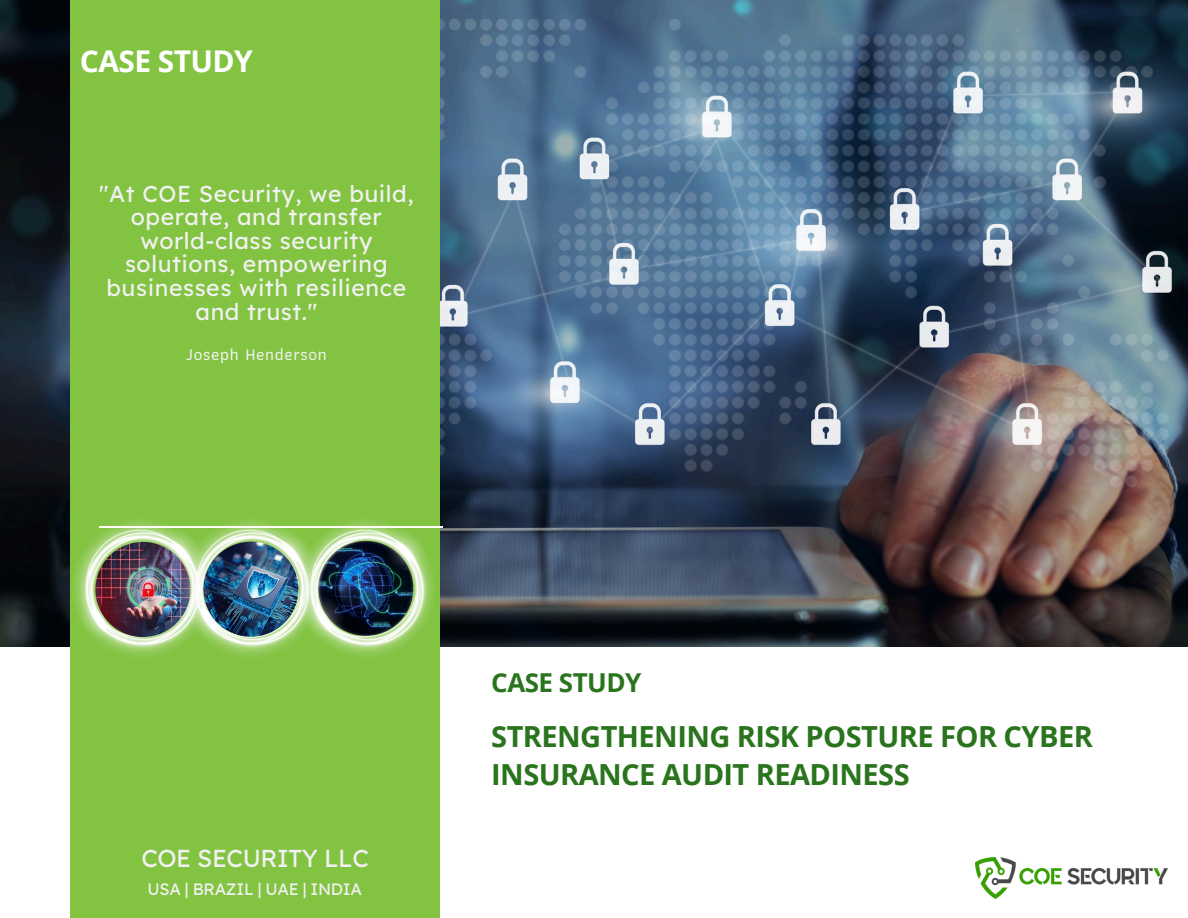
<style>
.page{position:relative;width:1188px;height:918px;background:#fff}
.page>*{position:absolute;margin:0;border:0;box-sizing:border-box;transform-origin:0 0}
.t1{font:700 30px "Open Sans";letter-spacing:-.02em;color:#fff}
.t2{font:700 29.1px/38.2px "Open Sans";letter-spacing:-.02em;color:#29741d}
.t3{font:700 26.1px "Open Sans";letter-spacing:-.02em;color:#29741d}
.t4{font:24.6px "Lexend Deca";letter-spacing:-.02em;color:#f2f1f2}
.t5{font:23.1px/23.7px "Lexend Deca";letter-spacing:.025em;color:#f2f1f2;text-align:center}
.t6{font:500 16.95px "Athiti";letter-spacing:.04em;color:#f2f1f2}
.t7{font:16.5px "Lexend Deca";letter-spacing:-.02em;color:#f2f1f2}
</style>
<div class="page">
<img style="left:0;top:0;width:1188px;height:646px">
<div style="left:71px;top:0;width:368px;height:918px;background:#82c341"></div>
<hr style="left:100px;top:527px;width:342px;height:1px;background:#fff">
<img style="left:68px;top:515px;width:109px;height:152px">
<img style="left:95px;top:542px;width:95px;height:95px;border-radius:50%">
<img style="left:177px;top:520px;width:115px;height:136px">
<img style="left:203px;top:542px;width:95px;height:95px;border-radius:50%">
<img style="left:976px;top:858px;width:192px;height:40px">
<img style="left:292px;top:515px;width:148px;height:152px">
<h3 class="t1" style="left:80px;top:40px;width:174px">CASE STUDY</h3>
<h5 class="t5" style="left:99px;top:181px;width:316px">"At COE Security, we build, operate, and transfer world-class security solutions, empowering businesses with resilience and trust."</h5>
<h2 class="t6" style="left:186px;top:340px;width:142px">Joseph Henderson</h2>
<p class="t4" style="left:141px;top:842px;width:229px">COE SECURITY LLC</p>
<h1 class="t7" style="left:148px;top:879px;width:216px">USA | BRAZIL | UAE | INDIA</h1>
<p class="t3" style="left:491px;top:664px;width:152px">CASE STUDY</p>
<p class="t2" style="left:491px;top:717px;width:603px">STRENGTHENING RISK POSTURE FOR CYBER<br>INSURANCE AUDIT READINESS</p>
</div>
